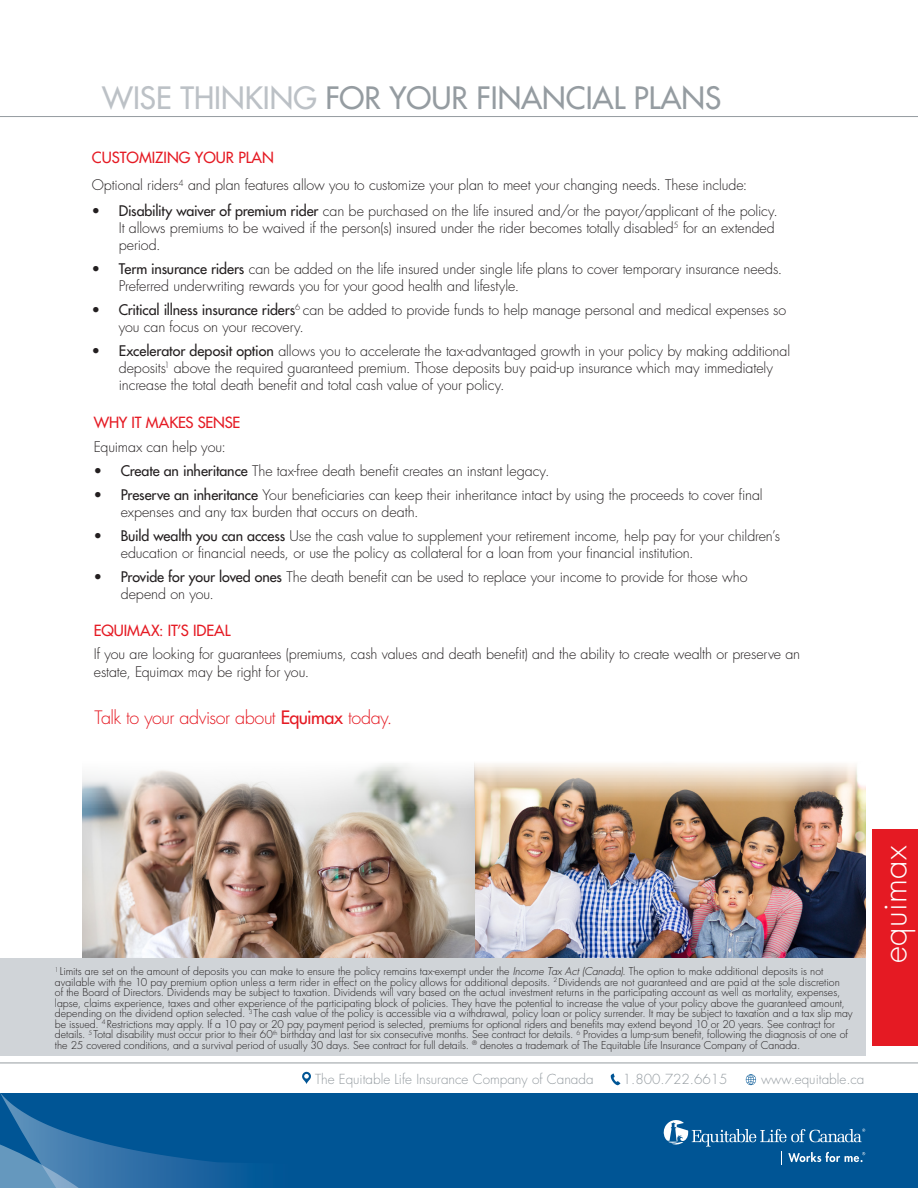
<style>
.page{position:relative;width:918px;height:1188px;background:#fff}
.page>*{position:absolute;margin:0;border:0;box-sizing:border-box;transform-origin:0 0}
.t1{font:300 33px "Futura Std";letter-spacing:.01em;color:#fff}
.t2{font:500 30px "Futura Std";color:#959ca1}
.t3{font:300 18px "Futura Std";letter-spacing:-.03em;color:#e51a23}
.t4{font:500 15px "Futura Std";color:#e51a23}
.t5{font:300 14.25px/17.1px "Futura Std";letter-spacing:-.01em;color:#231f20}
.t6{font:300 13.5px "Futura Std";color:#959ca1}
.t7{font:300 10.5px/10.5px "Futura Std";color:#231f20}
.s1{color:#bcc1c6}
.s2{font-weight:500}
.s3{font-style:italic}
</style>
<div class="page">
<hr style="left:0;top:116px;width:918px;height:1px;background:#959ca1">
<img style="left:82px;top:763px;width:784px;height:195px">
<div style="left:0;top:958px;width:866px;height:97px;background:#d0d4d8"></div>
<div style="left:873px;top:830px;width:45px;height:216px;background:#e51a23"></div>
<hr style="left:0;top:1063px;width:918px;height:1px;background:#959ca1">
<div style="left:0;top:1094px;width:906px;height:94px;background:#005595"></div>
<svg style="left:0;top:1094px;width:240px;height:94px"></svg>
<svg style="left:663px;top:1120px;width:202px;height:45px"></svg>
<svg style="left:611px;top:1074px;width:9px;height:11px"></svg>
<svg style="left:302px;top:1072px;width:9px;height:12px"></svg>
<svg style="left:746px;top:1074px;width:10px;height:11px"></svg>
<h2 class="t2" style="left:102px;top:80px;width:620px"><span class="s1">WISE THINKING</span> FOR YOUR FINANCIAL PLANS</h2>
<p class="t4" style="left:92px;top:148px;width:184px">CUSTOMIZING YOUR PLAN</p>
<p class="t5" style="left:92px;top:177px;width:657px">Optional riders<sup>4</sup> and plan features allow you to customize your plan to meet your changing needs. These include:</p>
<p class="t5" style="left:119px;top:202px;width:661px;text-indent:-27px"><span class="s2">• Disability waiver of premium rider</span> can be purchased on the life insured and/or the payor/applicant of the policy.<br>It allows premiums to be waived if the person(s) insured under the rider becomes totally disabled<sup>5</sup> for an extended period.</p>
<p class="t5" style="left:119px;top:260px;width:665px;text-indent:-27px"><span class="s2">• Term insurance riders</span> can be added on the life insured under single life plans to cover temporary insurance needs.<br>Preferred underwriting rewards you for your good health and lifestyle.</p>
<p class="t5" style="left:119px;top:301px;width:669px;text-indent:-27px"><span class="s2">• Critical illness insurance riders</span><sup>6</sup> can be added to provide funds to help manage personal and medical expenses so you can focus on your recovery.</p>
<p class="t5" style="left:119px;top:342px;width:673px;text-indent:-27px"><span class="s2">• Excelerator deposit option</span> allows you to accelerate the tax-advantaged growth in your policy by making additional deposits<sup>1</sup> above the required guaranteed premium. Those deposits buy paid-up insurance which may immediately increase the total death benefit and total cash value of your policy.</p>
<p class="t4" style="left:94px;top:413px;width:148px">WHY IT MAKES SENSE</p>
<p class="t5" style="left:94px;top:439px;width:134px">Equimax can help you:</p>
<p class="t5" style="left:94px;top:462px;width:457px"><span class="s2">• Create an inheritance</span> The tax-free death benefit creates an instant legacy.</p>
<p class="t5" style="left:121px;top:486px;width:643px;text-indent:-27px"><span class="s2">• Preserve an inheritance</span> Your beneficiaries can keep their inheritance intact by using the proceeds to cover final expenses and any tax burden that occurs on death.</p>
<p class="t5" style="left:121px;top:527px;width:661px;text-indent:-27px"><span class="s2">• Build wealth you can access</span> Use the cash value to supplement your retirement income, help pay for your children’s education or financial needs, or use the policy as collateral for a loan from your financial institution.</p>
<p class="t5" style="left:121px;top:568px;width:628px;text-indent:-27px"><span class="s2">• Provide for your loved ones</span> The death benefit can be used to replace your income to provide for those who depend on you.</p>
<p class="t4" style="left:94px;top:621px;width:138px">EQUIMAX: IT’S IDEAL</p>
<p class="t5" style="left:94px;top:646px;width:708px">If you are looking for guarantees (premiums, cash values and death benefit) and the ability to create wealth or preserve an estate, Equimax may be right for you.</p>
<p class="t3" style="left:94px;top:706px;width:300px">Talk to your advisor about <span class="s2">Equimax</span> today.</p>
<p class="t7" style="left:55px;top:966px;width:799px"><sup>1</sup> Limits are set on the amount of deposits you can make to ensure the policy remains tax-exempt under the <span class="s3">Income Tax Act (Canada)</span>. The option to make additional deposits is not available with the 10 pay premium option unless a term rider in effect on the policy allows for additional deposits. <sup>2</sup> Dividends are not guaranteed and are paid at the sole discretion<br>of the Board of Directors. Dividends may be subject to taxation. Dividends will vary based on the actual investment returns in the participating account as well as mortality, expenses, lapse, claims experience, taxes and other experience of the participating block of policies. They have the potential to increase the value of your policy above the guaranteed amount, depending on the dividend option selected. <sup>3</sup> The cash value of the policy is accessible via a withdrawal, policy loan or policy surrender. It may be subject to taxation and a tax slip may be issued. <sup>4</sup> Restrictions may apply. If a 10 pay or 20 pay payment period is selected, premiums for optional riders and benefits may extend beyond 10 or 20 years. See contract for details. <sup>5</sup> Total disability must occur prior to their 60<sup>th</sup> birthday and last for six consecutive months. See contract for details. <sup>6</sup> Provides a lump-sum benefit, following the diagnosis of one of the 25 covered conditions, and a survival period of usually 30 days. See contract for full details. <sup>®</sup> denotes a trademark of The Equitable Life Insurance Company of Canada.</p>
<p class="t6" style="left:315px;top:1071px;width:280px">The Equitable Life Insurance Company of Canada</p>
<p class="t6" style="left:623px;top:1071px;width:106px">1.800.722.6615</p>
<p class="t6" style="left:761px;top:1071px;width:105px">www.equitable.ca</p>
<h1 class="t1" style="left:874px;top:963px;width:119px;rotate:-90deg">equimax</h1>
</div>
